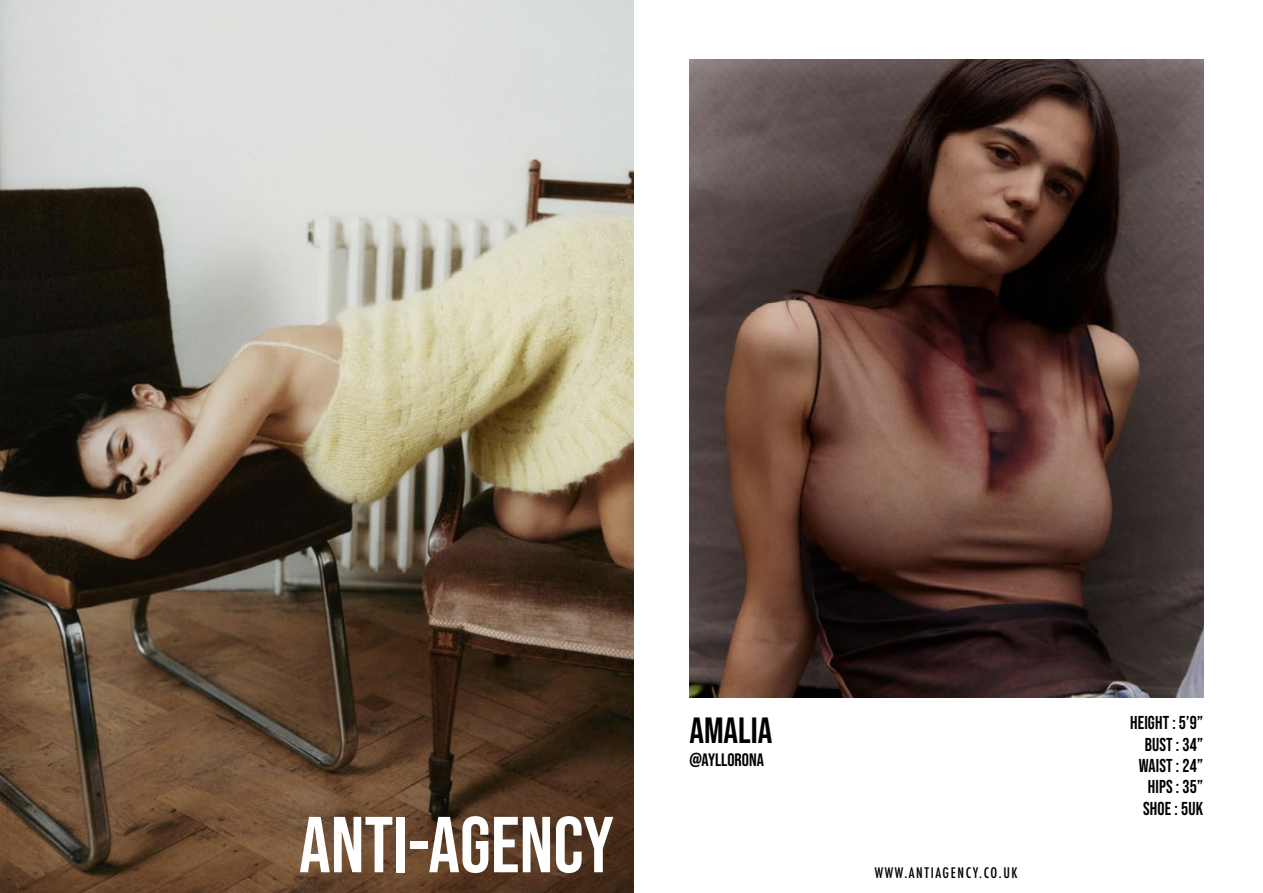
<style>
.page{position:relative;width:1263px;height:893px;background:#fff}
.page>*{position:absolute;margin:0;border:0;box-sizing:border-box;transform-origin:0 0}
.t1{font:79.05px "Bebas Neue";color:#fff}
.t2{font:36.45px "Bebas Neue";color:#000}
.t3{font:18.75px/21.3px "Bebas Neue";letter-spacing:.01em;color:#000;text-align:right;scale:.95 1}
.t4{font:18px "Bebas Neue";color:#000}
.t5{font:500 condensed 14.1px "Futura";letter-spacing:.11em;color:#000}
</style>
<div class="page">
<img style="left:689px;top:60px;width:514px;height:637px">
<img style="left:0;top:0;width:634px;height:893px">
<h1 class="t1" style="left:299px;top:800px;width:317px">ANTI-AGENCY</h1>
<h2 class="t2" style="left:689px;top:710px;width:85px">AMALIA</h2>
<p class="t4" style="left:689px;top:749px;width:76px">@AYLLORONA</p>
<p class="t5" style="left:875px;top:864px;width:144px">WWW.ANTIAGENCY.CO.UK</p>
<p class="t3" style="left:1130px;top:712px;width:78px">HEIGHT : 5’9”<br>BUST : 34”<br>WAIST : 24”<br>HIPS : 35”<br>SHOE : 5UK</p>
</div>
